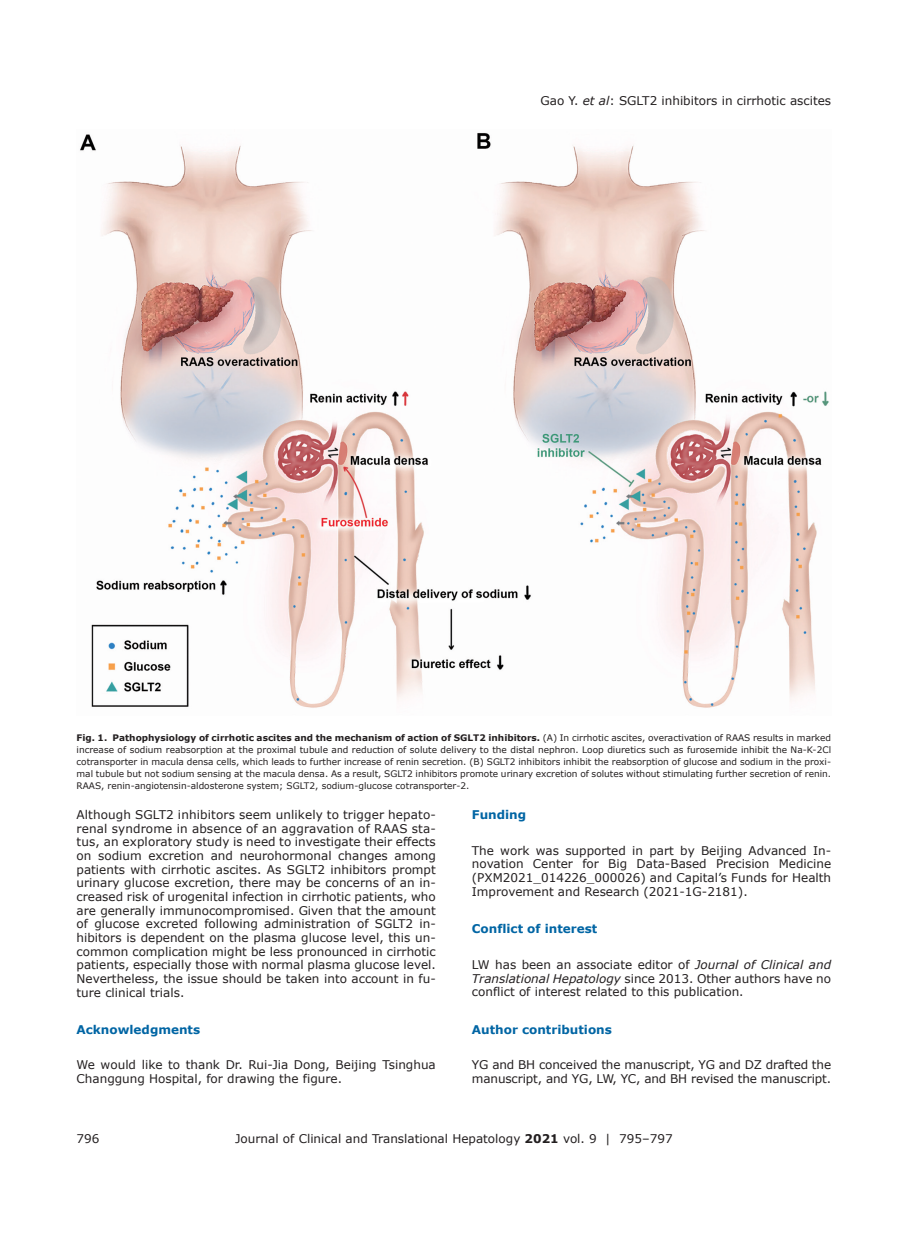
<style>
.page{position:relative;width:919px;height:1238px;background:#fff}
.page>*{position:absolute;margin:0;border:0;box-sizing:border-box;transform-origin:0 0}
.t1{font:12px/13.6px "Verdana";color:#231f20;text-align:justify}
.t2{font:700 12px "Verdana";color:#0065a4}
.t3{font:9px/12px "Verdana";color:#231f20;text-align:justify}
.s1{font-style:italic}
.s2{font-weight:700}
</style>
<div class="page">
<img style="left:80px;top:133px;width:749px;height:575px">
<p class="t1" style="left:540px;top:93px;width:292px">Gao Y. <span class="s1">et al</span>: SGLT2 inhibitors in cirrhotic ascites</p>
<p class="t3" style="left:76px;top:731px;width:756px"><span class="s2">Fig. 1. Pathophysiology of cirrhotic ascites and the mechanism of action of SGLT2 inhibitors.</span> (A) In cirrhotic ascites, overactivation of RAAS results in marked increase of sodium reabsorption at the proximal tubule and reduction of solute delivery to the distal nephron. Loop diuretics such as furosemide inhibit the Na-K-2Cl cotransporter in macula densa cells, which leads to further increase of renin secretion. (B) SGLT2 inhibitors inhibit the reabsorption of glucose and sodium in the proxi&shy;mal tubule but not sodium sensing at the macula densa. As a result, SGLT2 inhibitors promote urinary excretion of solutes without stimulating further secretion of renin.<br>RAAS, renin-angiotensin-aldosterone system; SGLT2, sodium-glucose cotransporter-2.</p>
<p class="t1" style="left:76px;top:807px;width:361px">Although SGLT2 inhibitors seem unlikely to trigger hepato&shy;renal syndrome in absence of an aggravation of RAAS sta&shy;tus, an exploratory study is need to investigate their effects on sodium excretion and neurohormonal changes among patients with cirrhotic ascites. As SGLT2 inhibitors prompt urinary glucose excretion, there may be concerns of an in&shy;creased risk of urogenital infection in cirrhotic patients, who are generally immunocompromised. Given that the amount of glucose excreted following administration of SGLT2 in&shy;hibitors is dependent on the plasma glucose level, this un&shy;common complication might be less pronounced in cirrhotic patients, especially those with normal plasma glucose level.<br>Nevertheless, the issue should be taken into account in fu&shy;ture clinical trials.</p>
<p class="t2" style="left:76px;top:1021px;width:125px">Acknowledgments</p>
<p class="t1" style="left:76px;top:1057px;width:361px">We would like to thank Dr. Rui-Jia Dong, Beijing Tsinghua<br>Changgung Hospital, for drawing the figure.</p>
<p class="t2" style="left:472px;top:806px;width:56px">Funding</p>
<p class="t1" style="left:472px;top:843px;width:361px">The work was supported in part by Beijing Advanced In&shy;novation Center for Big Data-Based Precision Medicine (PXM2021_014226_000026) and Capital’s Funds for Health Improvement and Research (2021-1G-2181).</p>
<p class="t2" style="left:472px;top:920px;width:127px">Conflict of interest</p>
<p class="t1" style="left:472px;top:957px;width:361px">LW has been an associate editor of <span class="s1">Journal of Clinical and Translational Hepatology</span> since 2013. Other authors have no conflict of interest related to this publication.</p>
<p class="t2" style="left:472px;top:1020px;width:141px">Author contributions</p>
<p class="t1" style="left:472px;top:1057px;width:361px">YG and BH conceived the manuscript, YG and DZ drafted the manuscript, and YG, LW, YC, and BH revised the manuscript.</p>
<p class="t1" style="left:77px;top:1131px;width:24px">796</p>
<p class="t1" style="left:235px;top:1131px;width:439px">Journal of Clinical and Translational Hepatology <span class="s2">2021</span> vol. 9 | 795–797</p>
</div>
